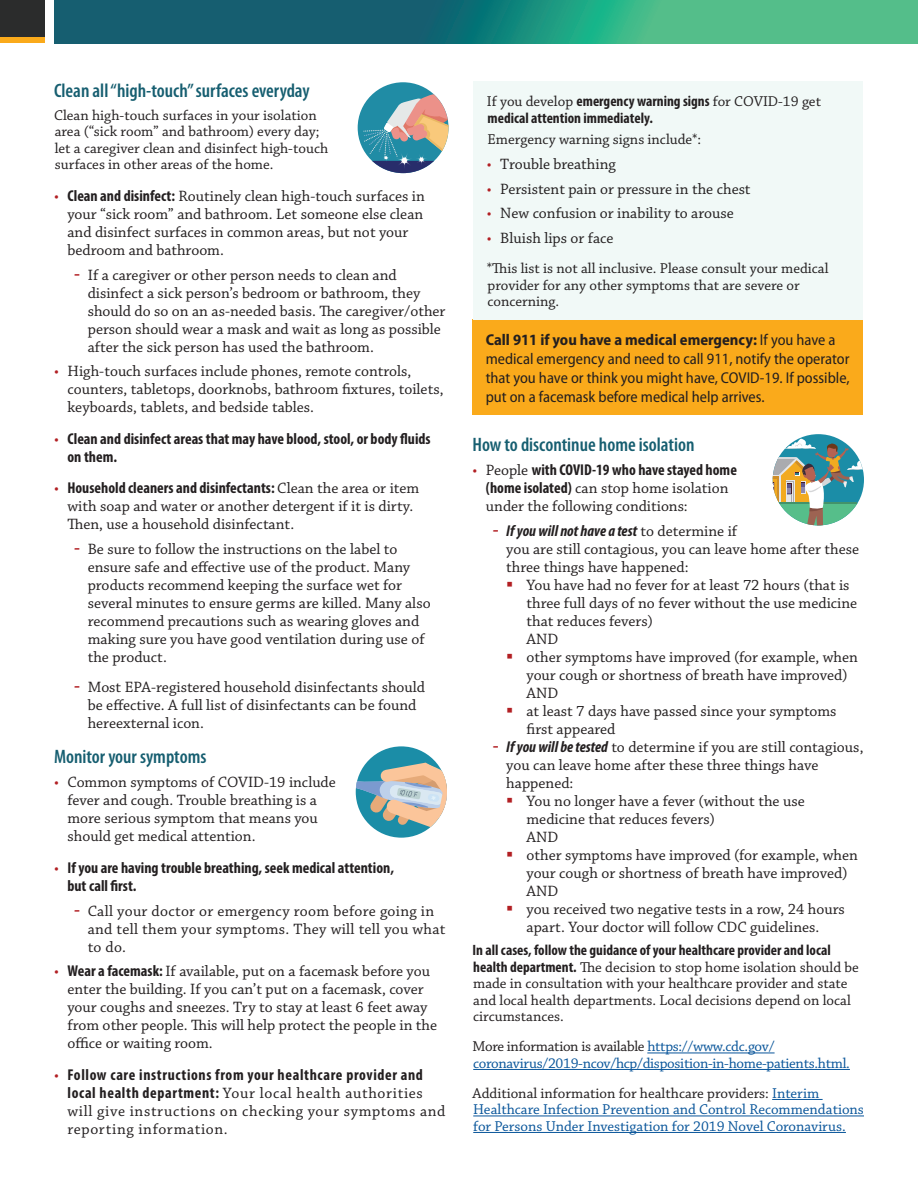
<style>
.page{position:relative;width:918px;height:1188px;background:#fff}
.page>*{position:absolute;margin:0;border:0;box-sizing:border-box;transform-origin:0 0}
.t1{font:600 condensed 19.5px "Myriad Pro";color:#165e70}
.t2{font:15.75px/18px "Chaparral Pro";color:#231f20}
.t3{font:700 condensed 15.75px/18px "Myriad Pro";color:#231f20}
.t4{font:semi-condensed 15.75px/18.9px "Myriad Pro";color:#231f20}
.t5{font:15.75px/18px "Chaparral Pro";letter-spacing:.04em;color:#231f20}
.t6{font:15.75px/18px "Chaparral Pro";letter-spacing:.02em;color:#231f20}
.t7{font:700 condensed 15.75px "Myriad Pro";letter-spacing:.04em;color:#231f20}
.t8{font:italic 700 condensed 15.75px "Myriad Pro";color:#231f20}
.t9{font:15px/16.5px "Chaparral Pro";color:#231f20}
.t10{font:15px/16.5px "Chaparral Pro";color:#09559a}
.t11{font:15px/16.5px "Chaparral Pro";letter-spacing:-.02em;color:#09559a}
.t12{font:700 condensed 15px "Myriad Pro";color:#231f20}
.s1{color:#b21f23}
.s2{font-family:"Myriad Pro";font-weight:700;font-stretch:condensed}
.s3{font-family:"Chaparral Pro";font-weight:400;font-stretch:normal;color:#b21f23}
.s4{font-family:"Chaparral Pro";font-weight:400;font-stretch:normal}
.s5{font-weight:700}
.s6{font-family:"Chaparral Pro";font-weight:400;font-style:normal;font-stretch:normal}
.s7{font-family:"Myriad Pro";font-weight:700;font-style:italic;font-stretch:condensed}
.s8{color:#231f20}
</style>
<div class="page">
<svg style="left:54px;top:0;width:864px;height:43px;background:#2a887b"></svg>
<div style="left:0;top:36px;width:45px;height:7px;background:#faaa1b"></div>
<div style="left:0;top:0;width:45px;height:37px;background:#2b2c2c"></div>
<hr style="left:647px;top:1053px;width:128px;height:1px;background:#09559a">
<hr style="left:473px;top:1069px;width:377px;height:1px;background:#09559a">
<hr style="left:772px;top:1099px;width:51px;height:1px;background:#09559a">
<hr style="left:473px;top:1116px;width:391px;height:1px;background:#09559a">
<hr style="left:473px;top:1132px;width:373px;height:1px;background:#09559a">
<div style="left:472px;top:320px;width:391px;height:95px;background:#faaa1b"></div>
<div style="left:356px;top:746px;width:91px;height:92px;background:#1b8da7;border-radius:50%"></div>
<svg style="left:356px;top:756px;width:91px;height:82px"></svg>
<svg style="left:773px;top:439px;width:91px;height:86px"></svg>
<div style="left:473px;top:81px;width:390px;height:239px;background:#f1f9f7"></div>
<div style="left:358px;top:82px;width:91px;height:91px;background:#208ca5;border-radius:50%"></div>
<svg style="left:364px;top:82px;width:85px;height:91px"></svg>
<p class="t1" style="left:54px;top:80px;width:257px">Clean all “high-touch” surfaces everyday</p>
<p class="t9" style="left:54px;top:108px;width:276px">Clean high-touch surfaces in your isolation area (“sick room” and bathroom) every day; let a caregiver clean and disinfect high-touch surfaces in other areas of the home.</p>
<p class="t2" style="left:67px;top:188px;width:359px;text-indent:-13px"><span class="s1">•</span> <span class="s2">Clean and disinfect:</span> Routinely clean high-touch surfaces in your “sick room” and bathroom. Let someone else clean and disinfect surfaces in common areas, but not your bedroom and bathroom.</p>
<p class="t2" style="left:88px;top:266px;width:359px">If a caregiver or other person needs to clean and disinfect a sick person’s bedroom or bathroom, they should do so on an as-needed basis. The caregiver/other person should wear a mask and wait as long as possible after the sick person has used the bathroom.</p>
<p class="t2" style="left:67px;top:363px;width:378px;text-indent:-13px"><span class="s1">•</span> High-touch surfaces include phones, remote controls, counters, tabletops, doorknobs, bathroom fixtures, toilets, keyboards, tablets, and bedside tables.</p>
<p class="t3" style="left:67px;top:429px;width:365px;text-indent:-13px"><span class="s3">•</span> Clean and disinfect areas that may have blood, stool, or body fluids on them.</p>
<p class="t3" style="left:54px;top:479px;width:367px"><span class="s3">•</span> Household cleaners and disinfectants: <span class="s4">Clean the area or item</span></p>
<p class="t2" style="left:67px;top:498px;width:347px">with soap and water or another detergent if it is dirty.<br>Then, use a household disinfectant.</p>
<p class="t2" style="left:88px;top:541px;width:344px">Be sure to follow the instructions on the label to ensure safe and effective use of the product. Many products recommend keeping the surface wet for several minutes to ensure germs are killed. Many also recommend precautions such as wearing gloves and making sure you have good ventilation during use of the product.</p>
<p class="t2" style="left:88px;top:679px;width:339px">Most EPA-registered household disinfectants should be effective. A full list of disinfectants can be found hereexternal icon.</p>
<p class="t1" style="left:54px;top:746px;width:154px">Monitor your symptoms</p>
<p class="t2" style="left:67px;top:774px;width:270px;text-indent:-13px"><span class="s1">•</span> Common symptoms of COVID-19 include fever and cough. Trouble breathing is a more serious symptom that means you should get medical attention.</p>
<p class="t3" style="left:67px;top:858px;width:328px;text-indent:-13px"><span class="s3">•</span> If you are having trouble breathing, seek medical attention, but call first.</p>
<p class="t6" style="left:88px;top:902px;width:359px">Call your doctor or emergency room before going in and tell them your symptoms. They will tell you what to do.</p>
<p class="t2" style="left:67px;top:963px;width:371px;text-indent:-13px"><span class="s1">•</span> <span class="s2">Wear a facemask:</span> If available, put on a facemask before you enter the building. If you can’t put on a facemask, cover your coughs and sneezes. Try to stay at least 6 feet away from other people. This will help protect the people in the office or waiting room.</p>
<p class="t7" style="left:54px;top:1065px;width:370px"><span class="s3">•</span> Follow care instructions from your healthcare provider and</p>
<p class="t5" style="left:67px;top:1085px;width:380px"><span class="s2">local health department:</span> Your local health authorities will give instructions on checking your symptoms and reporting information.</p>
<p class="t9" style="left:487px;top:94px;width:336px">If you develop <span class="s2">emergency warning signs</span> for COVID-19 get</p>
<p class="t12" style="left:488px;top:108px;width:167px">medical attention immediately.</p>
<p class="t9" style="left:488px;top:132px;width:215px">Emergency warning signs include*:</p>
<p class="t2" style="left:487px;top:156px;width:131px"><span class="s1">•</span> Trouble breathing</p>
<p class="t2" style="left:487px;top:180px;width:265px"><span class="s1">•</span> Persistent pain or pressure in the chest</p>
<p class="t2" style="left:487px;top:205px;width:249px"><span class="s1">•</span> New confusion or inability to arouse</p>
<p class="t2" style="left:487px;top:230px;width:128px"><span class="s1">•</span> Bluish lips or face</p>
<p class="t9" style="left:487px;top:261px;width:343px">*This list is not all inclusive. Please consult your medical provider for any other symptoms that are severe or concerning.</p>
<p class="t4" style="left:486px;top:330px;width:365px"><span class="s5">Call 911 if you have a medical emergency:</span> If you have a medical emergency and need to call 911, notify the operator that you have or think you might have, COVID-19. If possible, put on a facemask before medical help arrives.</p>
<p class="t1" style="left:472px;top:434px;width:223px">How to discontinue home isolation</p>
<p class="t3" style="left:472px;top:461px;width:266px"><span class="s3">•</span> <span class="s4">People</span> with COVID-19 who have stayed home</p>
<p class="t2" style="left:486px;top:480px;width:244px"><span class="s2">(home isolated)</span> can stop home isolation under the following conditions:</p>
<p class="t8" style="left:506px;top:521px;width:232px">If you will not have a test <span class="s6">to determine if</span></p>
<p class="t2" style="left:506px;top:541px;width:354px">you are still contagious, you can leave home after these three things have happened:</p>
<p class="t2" style="left:527px;top:577px;width:332px;text-indent:-20px"><span class="s1">▪</span> You have had no fever for at least 72 hours (that is three full days of no fever without the use medicine that reduces fevers)<br>AND</p>
<p class="t2" style="left:527px;top:649px;width:333px;text-indent:-20px"><span class="s1">▪</span> other symptoms have improved (for example, when your cough or shortness of breath have improved)<br>AND</p>
<p class="t2" style="left:506px;top:703px;width:332px"><span class="s1">▪</span> at least 7 days have passed since your symptoms</p>
<p class="t2" style="left:527px;top:721px;width:91px">first appeared</p>
<p class="t2" style="left:506px;top:739px;width:359px"><span class="s7">If you will be tested</span> to determine if you are still contagious,</p>
<p class="t2" style="left:506px;top:757px;width:314px">you can leave home after these three things have</p>
<p class="t2" style="left:506px;top:775px;width:69px">happened:</p>
<p class="t2" style="left:527px;top:793px;width:280px;text-indent:-20px"><span class="s1">▪</span> You no longer have a fever (without the use medicine that reduces fevers)<br>AND</p>
<p class="t2" style="left:527px;top:847px;width:333px;text-indent:-20px"><span class="s1">▪</span> other symptoms have improved (for example, when your cough or shortness of breath have improved)<br>AND</p>
<p class="t2" style="left:506px;top:901px;width:340px;text-align:center"><span class="s1">▪</span> you received two negative tests in a row, 24 hours apart. Your doctor will follow CDC guidelines.</p>
<p class="t12" style="left:472px;top:941px;width:360px">In all cases, follow the guidance of your healthcare provider and local</p>
<p class="t9" style="left:473px;top:960px;width:387px"><span class="s2">health department.</span> The decision to stop home isolation should be made in consultation with your healthcare provider and state and local health departments. Local decisions depend on local circumstances.</p>
<p class="t11" style="left:472px;top:1039px;width:379px"><span class="s8">More information is available</span> https://www.cdc.gov/ coronavirus/2019-ncov/hcp/disposition-in-home-patients.html.</p>
<p class="t10" style="left:472px;top:1086px;width:393px"><span class="s8">Additional information for healthcare providers:</span> Interim<br>Healthcare Infection Prevention and Control Recommendations for Persons Under Investigation for 2019 Novel Coronavirus.</p>
</div>
